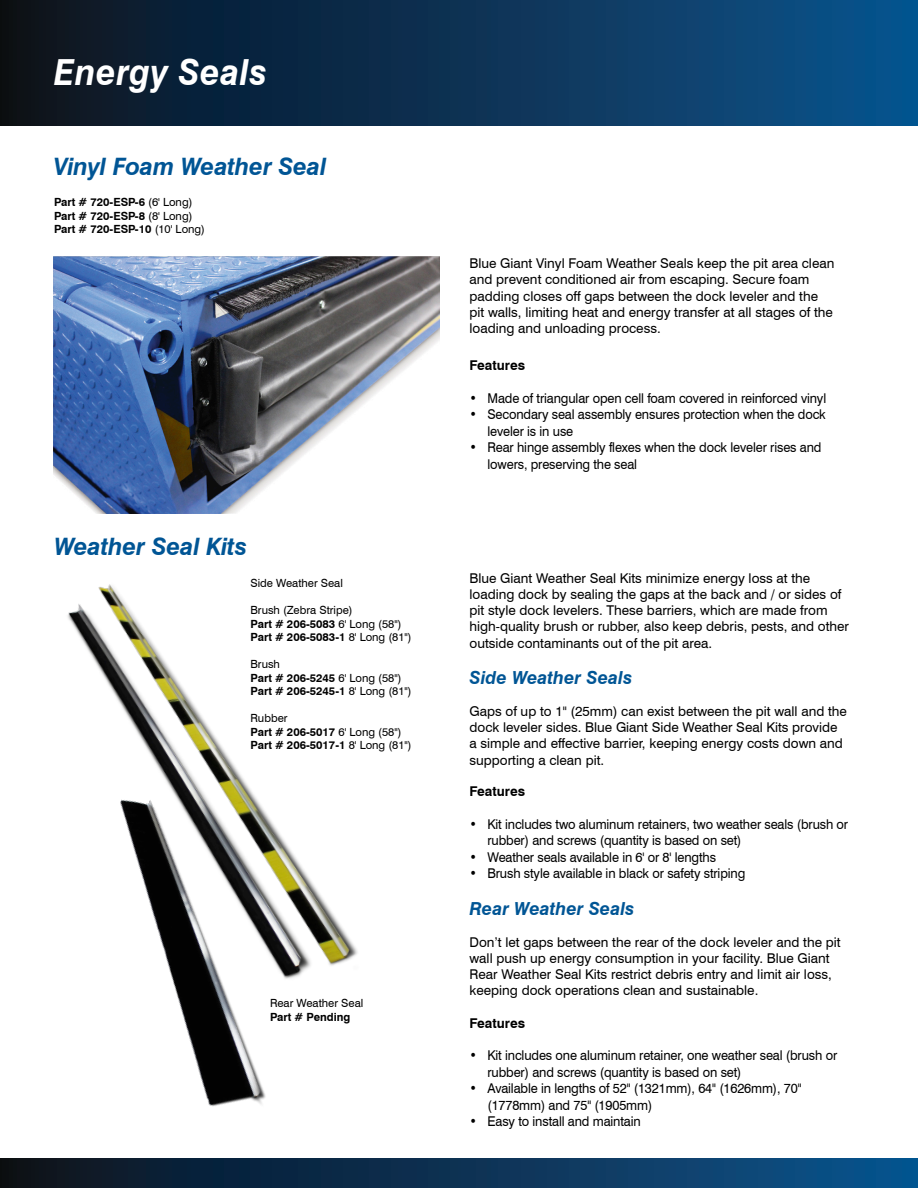
<style>
.page{position:relative;width:918px;height:1188px;background:#fff}
.page>*{position:absolute;margin:0;border:0;box-sizing:border-box;transform-origin:0 0}
.t1{font:italic 700 36px "Swiss 721 BT";letter-spacing:.01em;color:#fff;scale:.95 1}
.Headers{font:italic 700 24px "Swiss 721 BT";letter-spacing:-.01em;color:#005595}
.Headers-2{font:italic 700 18px "Swiss 721 BT";color:#005595}
.Body1{font:13.5px/16.2px "Swiss 721 BT";color:#000}
.Body1-2{font:13.5px/16.5px "Swiss 721 BT";color:#000;scale:.95 1}
.Body1-3{font:700 13.5px "Swiss 721 BT";color:#000}
.t2{font:700 11.25px "Swiss 721 BT";color:#000}
.t3{font:11.25px "Swiss 721 BT";color:#000}
.s1{font-weight:400}
</style>
<div class="page">
<div style="left:0;top:0;width:918px;height:126px;background:linear-gradient(to right,#0c111c,#0b538d)"></div>
<svg style="left:373px;top:1158px;width:545px;height:30px;background:#0c3f6a"></svg>
<img style="left:68px;top:584px;width:133px;height:131px">
<img style="left:0;top:715px;width:373px;height:473px">
<img style="left:54px;top:256px;width:386px;height:258px">
<p class="t1" style="left:54px;top:51px;width:226px">Energy Seals</p>
<p class="Headers" style="left:54px;top:152px;width:274px">Vinyl Foam Weather Seal</p>
<p class="t2" style="left:54px;top:196px;width:140px">Part # 720-ESP-6 <span class="s1">(6' Long)</span></p>
<p class="t2" style="left:54px;top:209px;width:140px">Part # 720-ESP-8 <span class="s1">(8' Long)</span></p>
<p class="t2" style="left:54px;top:223px;width:153px">Part # 720-ESP-10 <span class="s1">(10' Long)</span></p>
<p class="Headers" style="left:54px;top:532px;width:195px">Weather Seal Kits</p>
<p class="t3" style="left:250px;top:576px;width:94px">Side Weather Seal</p>
<p class="t3" style="left:250px;top:603px;width:104px">Brush (Zebra Stripe)</p>
<p class="t2" style="left:250px;top:617px;width:153px">Part # 206-5083 <span class="s1">6' Long (58")</span></p>
<p class="t2" style="left:250px;top:630px;width:163px">Part # 206-5083-1 <span class="s1">8' Long (81")</span></p>
<p class="t3" style="left:250px;top:657px;width:31px">Brush</p>
<p class="t2" style="left:250px;top:671px;width:153px">Part # 206-5245 <span class="s1">6' Long (58")</span></p>
<p class="t2" style="left:250px;top:684px;width:163px">Part # 206-5245-1 <span class="s1">8' Long (81")</span></p>
<p class="t3" style="left:250px;top:711px;width:39px">Rubber</p>
<p class="t2" style="left:250px;top:725px;width:153px">Part # 206-5017 <span class="s1">6' Long (58")</span></p>
<p class="t2" style="left:250px;top:738px;width:163px">Part # 206-5017-1 <span class="s1">8' Long (81")</span></p>
<p class="t3" style="left:270px;top:996px;width:95px">Rear Weather Seal</p>
<p class="t2" style="left:270px;top:1010px;width:82px">Part # Pending</p>
<p class="Body1" style="left:470px;top:255px;width:366px">Blue Giant Vinyl Foam Weather Seals keep the pit area clean and prevent conditioned air from escaping. Secure foam padding closes off gaps between the dock leveler and the pit walls, limiting heat and energy transfer at all stages of the loading and unloading process.</p>
<p class="Body1-3" style="left:470px;top:357px;width:57px">Features</p>
<p class="Body1-2" style="left:470px;top:390px;width:377px">• Made of triangular open cell foam covered in reinforced vinyl</p>
<p class="Body1-2" style="left:488px;top:406px;width:358px;text-indent:-18px">• Secondary seal assembly ensures protection when the dock leveler is in use</p>
<p class="Body1-2" style="left:488px;top:439px;width:353px;text-indent:-18px">• Rear hinge assembly flexes when the dock leveler rises and lowers, preserving the seal</p>
<p class="Body1" style="left:470px;top:570px;width:381px">Blue Giant Weather Seal Kits minimize energy loss at the loading dock by sealing the gaps at the back and / or sides of pit style dock levelers. These barriers, which are made from high-quality brush or rubber, also keep debris, pests, and other outside contaminants out of the pit area.</p>
<p class="Headers-2" style="left:470px;top:667px;width:164px">Side Weather Seals</p>
<p class="Body1" style="left:470px;top:703px;width:379px">Gaps of up to 1" (25mm) can exist between the pit wall and the dock leveler sides. Blue Giant Side Weather Seal Kits provide a simple and effective barrier, keeping energy costs down and supporting a clean pit.</p>
<p class="Body1-3" style="left:470px;top:783px;width:57px">Features</p>
<p class="Body1-2" style="left:488px;top:816px;width:381px;text-indent:-18px">• Kit includes two aluminum retainers, two weather seals (brush or rubber) and screws (quantity is based on set)</p>
<p class="Body1-2" style="left:470px;top:849px;width:261px">• Weather seals available in 6' or 8' lengths</p>
<p class="Body1-2" style="left:470px;top:865px;width:292px">• Brush style available in black or safety striping</p>
<p class="Headers-2" style="left:470px;top:898px;width:167px">Rear Weather Seals</p>
<p class="Body1" style="left:470px;top:934px;width:373px">Don’t let gaps between the rear of the dock leveler and the pit wall push up energy consumption in your facility. Blue Giant Rear Weather Seal Kits restrict debris entry and limit air loss, keeping dock operations clean and sustainable.</p>
<p class="Body1-3" style="left:470px;top:1015px;width:57px">Features</p>
<p class="Body1-2" style="left:488px;top:1047px;width:370px;text-indent:-18px">• Kit includes one aluminum retainer, one weather seal (brush or rubber) and screws (quantity is based on set)</p>
<p class="Body1-2" style="left:488px;top:1080px;width:332px;text-indent:-18px">• Available in lengths of 52" (1321mm), 64" (1626mm), 70" (1778mm) and 75" (1905mm)</p>
<p class="Body1-2" style="left:470px;top:1113px;width:182px">• Easy to install and maintain</p>
</div>
